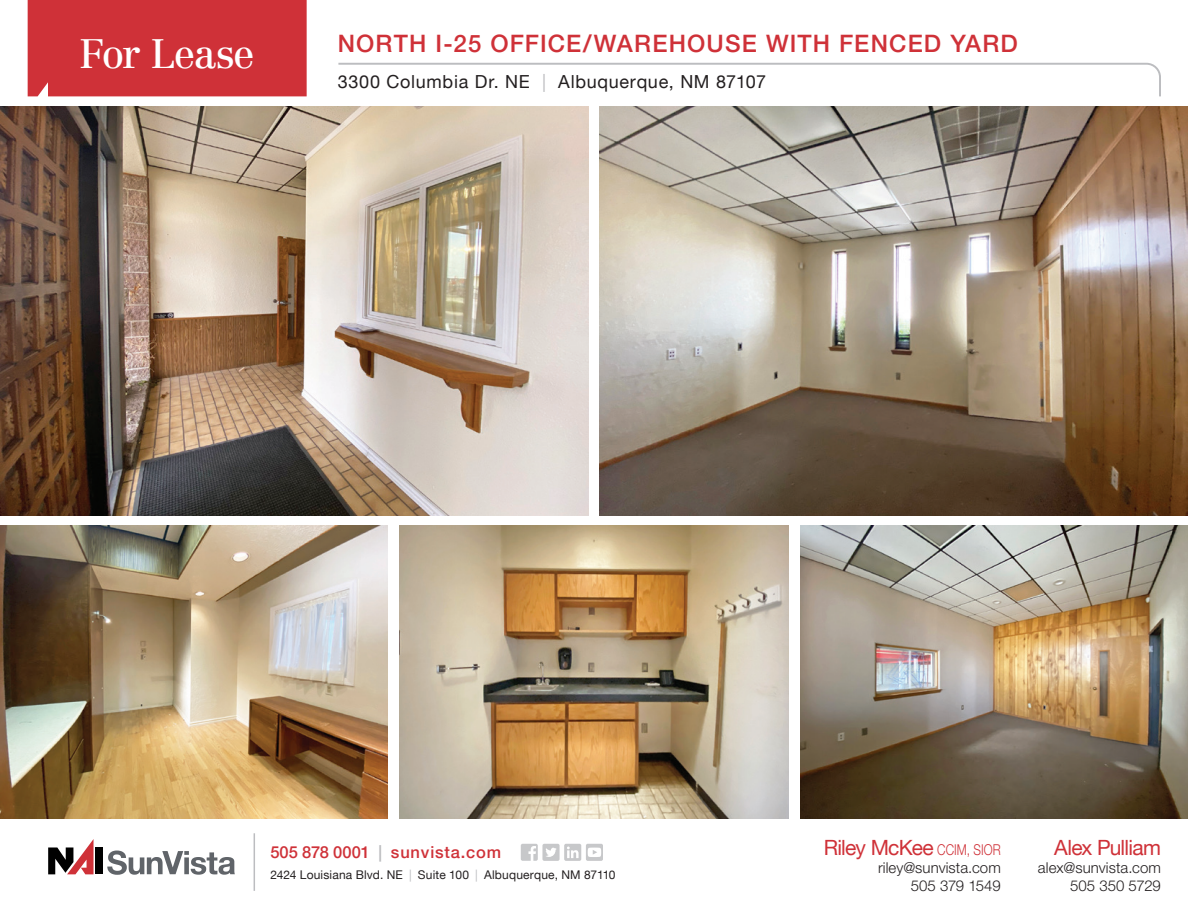
<style>
.page{position:relative;width:1188px;height:918px;background:#fff}
.page>*{position:absolute;margin:0;border:0;box-sizing:border-box;transform-origin:0 0}
.t1{font:40.5px "Centennial LT Std";letter-spacing:-.04em;color:#fff}
.t2{font:500 24px "Helvetica Neue LT";letter-spacing:.05em;color:#cf3138}
.t3{font:21px "Helvetica Neue LT";letter-spacing:-.03em;color:#cf3138}
.t4{font:18px "Helvetica Neue LT";letter-spacing:.04em;color:#231f20}
.t5{font:500 16.5px "Helvetica Neue LT";letter-spacing:.05em;color:#cf3138}
.t6{font:300 15px/18px "Helvetica Neue LT Std";letter-spacing:.005em;color:#231f20;text-align:right}
.t7{font:12px "Helvetica Neue LT";letter-spacing:.015em;color:#231f20}
.s1{color:#bcbdc0}
.s2{font-family:"Helvetica Neue LT Std";font-weight:300;font-size:15px}
</style>
<div class="page">
<img style="left:0;top:526px;width:387px;height:293px">
<img style="left:400px;top:526px;width:388px;height:293px">
<img style="left:801px;top:526px;width:387px;height:293px">
<img style="left:0;top:107px;width:589px;height:408px">
<img style="left:600px;top:107px;width:588px;height:408px">
<div style="left:96px;top:848px;width:7px;height:26px;background:#000"></div>
<svg style="left:48px;top:839px;width:46px;height:35px"></svg>
<svg style="left:107px;top:851px;width:128px;height:24px"></svg>
<div style="left:521px;top:844px;width:17px;height:17px;background:#c7c8ca;border-radius:2px"></div>
<svg style="left:528px;top:846px;width:8px;height:15px"></svg>
<div style="left:564px;top:844px;width:17px;height:17px;background:#c7c8ca;border-radius:2px"></div>
<svg style="left:567px;top:847px;width:12px;height:11px"></svg>
<div style="left:542px;top:844px;width:18px;height:17px;background:#c7c8ca;border-radius:2px"></div>
<svg style="left:546px;top:848px;width:10px;height:9px"></svg>
<div style="left:586px;top:844px;width:17px;height:17px;background:#c7c8ca;border-radius:2px"></div>
<svg style="left:588px;top:848px;width:13px;height:9px"></svg>
<hr style="left:254px;top:833px;width:1px;height:58px;background:#bcbdc0">
<div style="left:28px;top:0;width:279px;height:96px;background:#cf3138"></div>
<svg style="left:338px;top:62px;width:823px;height:35px"></svg>
<h1 class="t1" style="left:79px;top:30px;width:177px">For Lease</h1>
<h2 class="t2" style="left:338px;top:29px;width:682px">NORTH I-25 OFFICE/WAREHOUSE WITH FENCED YARD</h2>
<p class="t4" style="left:338px;top:71px;width:430px">3300 Columbia Dr. NE <span class="s1">|</span> Albuquerque, NM 87107</p>
<p class="t5" style="left:270px;top:843px;width:232px">505 878 0001 <span class="s1">|</span> sunvista.com</p>
<p class="t7" style="left:270px;top:868px;width:347px">2424 Louisiana Blvd. NE <span class="s1">|</span> Suite 100 <span class="s1">|</span> Albuquerque, NM 87110</p>
<h3 class="t3" style="left:824px;top:835px;width:179px">Riley McKee <span class="s2">CCIM, SIOR</span></h3>
<p class="t6" style="left:878px;top:858px;width:124px">riley@sunvista.com<br>505 379 1549</p>
<h3 class="t3" style="left:1054px;top:835px;width:108px">Alex Pulliam</h3>
<p class="t6" style="left:1038px;top:858px;width:125px">alex@sunvista.com<br>505 350 5729</p>
</div>
